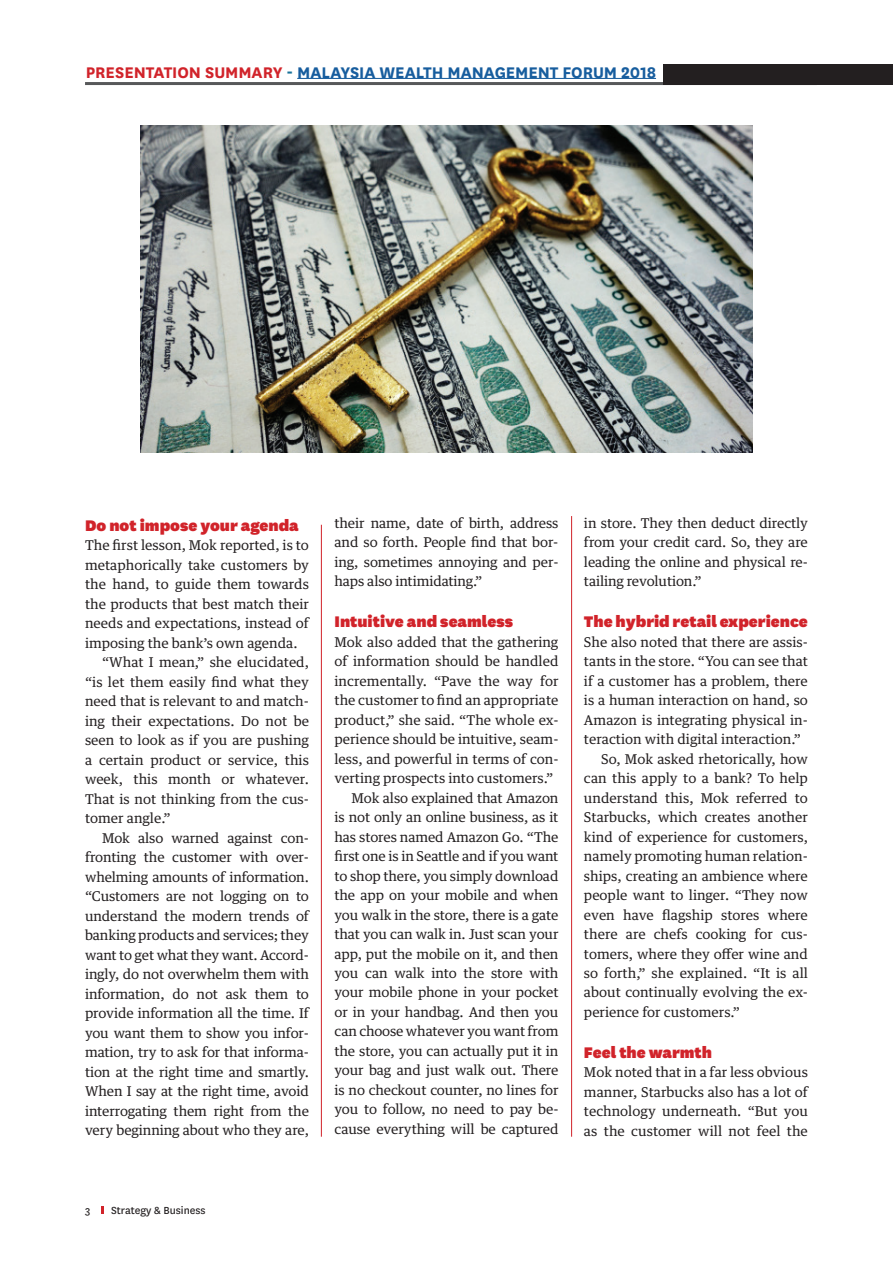
<style>
.page{position:relative;width:893px;height:1263px;background:#fff}
.page>*{position:absolute;margin:0;border:0;box-sizing:border-box;transform-origin:0 0}
.t1{font:900 18px "National";color:#d1232a}
.t2{font:700 18px "National";letter-spacing:-.005em;color:#175d9e}
.t3{font:13.5px/19.5px "Guardian Text Egyp";letter-spacing:-.005em;color:#231f20;text-align:justify}
.t4{font:12px "National";color:#231f20}
.s1{color:#d1232a}
.s2{color:#18729a}
</style>
<div class="page">
<svg style="left:101px;top:1206px;width:2px;height:8px"></svg>
<hr style="left:85px;top:82px;width:732px;height:3px;background:#57585a">
<div style="left:663px;top:64px;width:230px;height:21px;background:#231f20"></div>
<hr style="left:297px;top:78px;width:359px;height:1px;background:#175d9e">
<hr style="left:321px;top:525px;width:1px;height:612px;background:#d1232a">
<hr style="left:571px;top:516px;width:1px;height:621px;background:#d1232a">
<img style="left:140px;top:126px;width:613px;height:326px">
<h1 class="t2" style="left:86px;top:60px;width:572px"><span class="s1">PRESENTATION SUMMARY</span> <span class="s2">-</span> MALAYSIA WEALTH MANAGEMENT FORUM 2018</h1>
<h1 class="t1" style="left:85px;top:513px;width:215px">Do not impose your agenda</h1>
<p class="t3" style="left:85px;top:534px;width:225px">The first lesson, Mok reported, is to</p>
<p class="t3" style="left:85px;top:554px;width:225px">metaphorically take customers by</p>
<p class="t3" style="left:85px;top:573px;width:225px">the hand, to guide them towards</p>
<p class="t3" style="left:85px;top:593px;width:225px">the products that best match their</p>
<p class="t3" style="left:85px;top:612px;width:225px">needs and expectations, instead of</p>
<p class="t3" style="left:85px;top:632px;width:214px">imposing the bank’s own agenda.</p>
<p class="t3" style="left:102px;top:651px;width:208px">“What I mean,” she elucidated,</p>
<p class="t3" style="left:85px;top:671px;width:225px">“is let them easily find what they</p>
<p class="t3" style="left:85px;top:690px;width:225px">need that is relevant to and match-</p>
<p class="t3" style="left:85px;top:710px;width:225px">ing their expectations. Do not be</p>
<p class="t3" style="left:85px;top:729px;width:225px">seen to look as if you are pushing</p>
<p class="t3" style="left:85px;top:749px;width:225px">a certain product or service, this</p>
<p class="t3" style="left:85px;top:768px;width:225px">week, this month or whatever.</p>
<p class="t3" style="left:85px;top:788px;width:225px">That is not thinking from the cus-</p>
<p class="t3" style="left:85px;top:807px;width:87px">tomer angle.”</p>
<p class="t3" style="left:102px;top:827px;width:208px">Mok also warned against con-</p>
<p class="t3" style="left:85px;top:846px;width:225px">fronting the customer with over-</p>
<p class="t3" style="left:85px;top:866px;width:225px">whelming amounts of information.</p>
<p class="t3" style="left:85px;top:885px;width:225px">“Customers are not logging on to</p>
<p class="t3" style="left:85px;top:905px;width:225px">understand the modern trends of</p>
<p class="t3" style="left:85px;top:924px;width:225px">banking products and services; they</p>
<p class="t3" style="left:85px;top:944px;width:225px">want to get what they want. Accord-</p>
<p class="t3" style="left:85px;top:963px;width:225px">ingly, do not overwhelm them with</p>
<p class="t3" style="left:85px;top:983px;width:225px">information, do not ask them to</p>
<p class="t3" style="left:85px;top:1002px;width:225px">provide information all the time. If</p>
<p class="t3" style="left:85px;top:1022px;width:225px">you want them to show you infor-</p>
<p class="t3" style="left:85px;top:1041px;width:225px">mation, try to ask for that informa-</p>
<p class="t3" style="left:85px;top:1061px;width:225px">tion at the right time and smartly.</p>
<p class="t3" style="left:85px;top:1080px;width:225px">When I say at the right time, avoid</p>
<p class="t3" style="left:85px;top:1100px;width:225px">interrogating them right from the</p>
<p class="t3" style="left:85px;top:1119px;width:225px">very beginning about who they are,</p>
<p class="t3" style="left:334px;top:512px;width:225px">their name, date of birth, address and so forth. People find that bor&shy;ing, sometimes annoying and per&shy;haps also intimidating.”</p>
<h1 class="t1" style="left:334px;top:609px;width:180px">Intuitive and seamless</h1>
<p class="t3" style="left:334px;top:631px;width:225px">Mok also added that the gathering</p>
<p class="t3" style="left:334px;top:650px;width:225px">of information should be handled</p>
<p class="t3" style="left:334px;top:670px;width:225px">incrementally. “Pave the way for</p>
<p class="t3" style="left:334px;top:689px;width:225px">the customer to find an appropriate</p>
<p class="t3" style="left:334px;top:708px;width:225px">product,” she said. “The whole ex-</p>
<p class="t3" style="left:334px;top:728px;width:225px">perience should be intuitive, seam-</p>
<p class="t3" style="left:334px;top:747px;width:225px">less, and powerful in terms of con-</p>
<p class="t3" style="left:334px;top:767px;width:220px">verting prospects into customers.”</p>
<p class="t3" style="left:351px;top:786px;width:208px">Mok also explained that Amazon</p>
<p class="t3" style="left:334px;top:806px;width:225px">is not only an online business, as it</p>
<p class="t3" style="left:334px;top:825px;width:225px">has stores named Amazon Go. “The</p>
<p class="t3" style="left:334px;top:845px;width:225px">first one is in Seattle and if you want</p>
<p class="t3" style="left:334px;top:864px;width:225px">to shop there, you simply download</p>
<p class="t3" style="left:334px;top:884px;width:225px">the app on your mobile and when</p>
<p class="t3" style="left:334px;top:903px;width:225px">you walk in the store, there is a gate</p>
<p class="t3" style="left:334px;top:923px;width:225px">that you can walk in. Just scan your</p>
<p class="t3" style="left:334px;top:942px;width:225px">app, put the mobile on it, and then</p>
<p class="t3" style="left:334px;top:962px;width:225px">you can walk into the store with</p>
<p class="t3" style="left:334px;top:981px;width:225px">your mobile phone in your pocket</p>
<p class="t3" style="left:334px;top:1001px;width:225px">or in your handbag. And then you</p>
<p class="t3" style="left:334px;top:1020px;width:225px">can choose whatever you want from</p>
<p class="t3" style="left:334px;top:1040px;width:225px">the store, you can actually put it in</p>
<p class="t3" style="left:334px;top:1059px;width:225px">your bag and just walk out. There</p>
<p class="t3" style="left:334px;top:1079px;width:225px">is no checkout counter, no lines for</p>
<p class="t3" style="left:334px;top:1098px;width:225px">you to follow, no need to pay be-</p>
<p class="t3" style="left:334px;top:1118px;width:225px">cause everything will be captured</p>
<p class="t3" style="left:584px;top:512px;width:225px">in store. They then deduct directly from your credit card. So, they are leading the online and physical re&shy;tailing revolution.”</p>
<h1 class="t1" style="left:584px;top:609px;width:225px">The hybrid retail experience</h1>
<p class="t3" style="left:584px;top:631px;width:225px">She also noted that there are assis-</p>
<p class="t3" style="left:584px;top:650px;width:225px">tants in the store. “You can see that</p>
<p class="t3" style="left:584px;top:670px;width:225px">if a customer has a problem, there</p>
<p class="t3" style="left:584px;top:689px;width:225px">is a human interaction on hand, so</p>
<p class="t3" style="left:584px;top:708px;width:225px">Amazon is integrating physical in-</p>
<p class="t3" style="left:584px;top:728px;width:218px">teraction with digital interaction.”</p>
<p class="t3" style="left:601px;top:747px;width:208px">So, Mok asked rhetorically, how</p>
<p class="t3" style="left:584px;top:767px;width:225px">can this apply to a bank? To help</p>
<p class="t3" style="left:584px;top:786px;width:225px">understand this, Mok referred to</p>
<p class="t3" style="left:584px;top:806px;width:225px">Starbucks, which creates another</p>
<p class="t3" style="left:584px;top:825px;width:225px">kind of experience for customers,</p>
<p class="t3" style="left:584px;top:845px;width:225px">namely promoting human relation-</p>
<p class="t3" style="left:584px;top:864px;width:225px">ships, creating an ambience where</p>
<p class="t3" style="left:584px;top:884px;width:225px">people want to linger. “They now</p>
<p class="t3" style="left:584px;top:903px;width:225px">even have flagship stores where</p>
<p class="t3" style="left:584px;top:923px;width:225px">there are chefs cooking for cus-</p>
<p class="t3" style="left:584px;top:942px;width:225px">tomers, where they offer wine and</p>
<p class="t3" style="left:584px;top:962px;width:225px">so forth,” she explained. “It is all</p>
<p class="t3" style="left:584px;top:981px;width:225px">about continually evolving the ex-</p>
<p class="t3" style="left:584px;top:1001px;width:157px">perience for customers.”</p>
<h1 class="t1" style="left:584px;top:1039px;width:130px">Feel the warmth</h1>
<p class="t3" style="left:584px;top:1061px;width:225px">Mok noted that in a far less obvious manner, Starbucks also has a lot of technology underneath. “But you as the customer will not feel the</p>
<p class="t4" style="left:85px;top:1202px;width:7px">3</p>
<p class="t4" style="left:111px;top:1202px;width:96px">Strategy &amp; Business</p>
</div>
